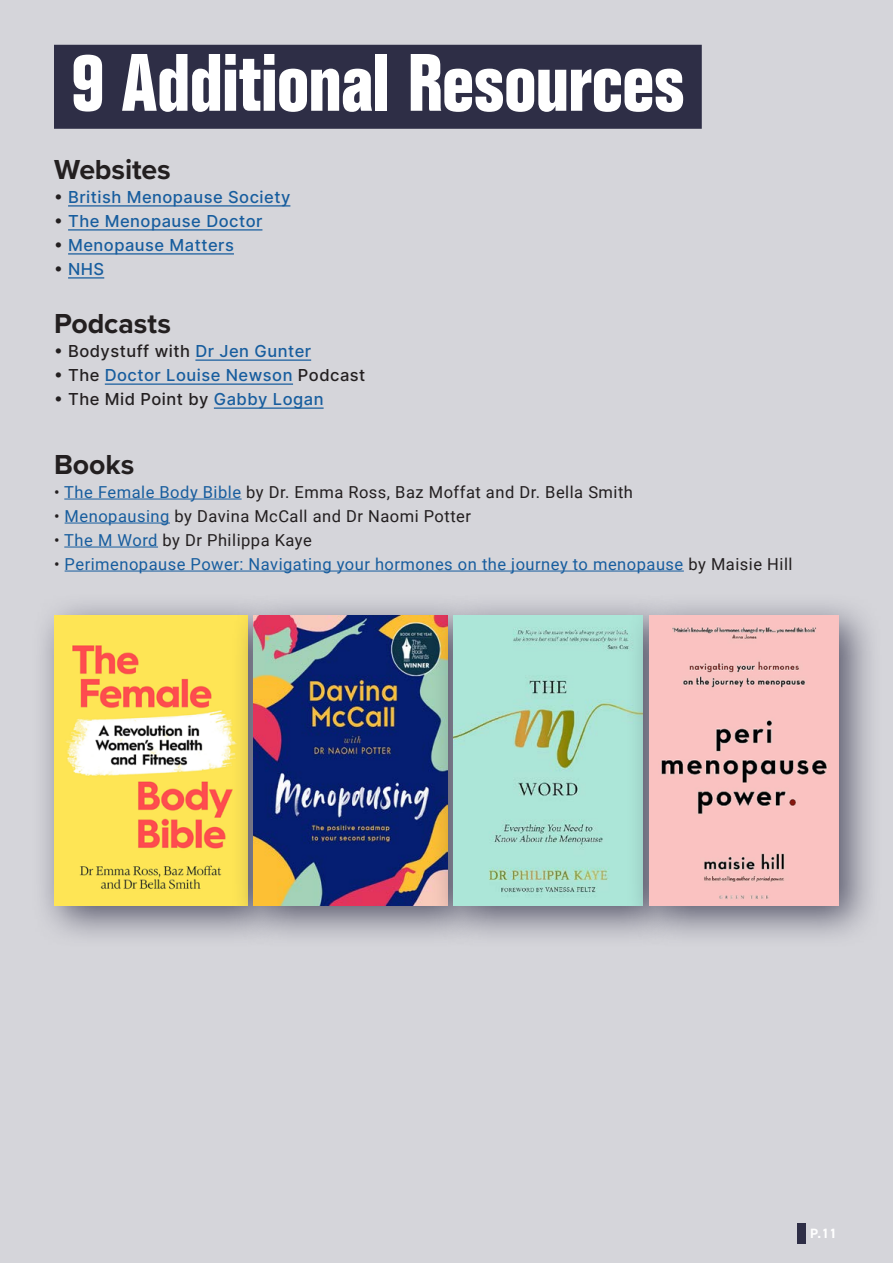
<style>
.page{position:relative;width:893px;height:1263px;background:#d5d5da}
.page>*{position:absolute;margin:0;border:0;box-sizing:border-box;transform-origin:0 0}
.t1{font:700 condensed 79.5px "Folio Std";letter-spacing:-.01em;color:#fff}
.t2{font:700 28.5px "Proxima Nova";letter-spacing:-.005em;color:#231f20}
.body{font:16.5px "Roboto";letter-spacing:.03em;color:#231f20}
.body-2{font:16.5px "Inter";letter-spacing:.03em;color:#175d9e}
.body-3{font:16.5px "Roboto";letter-spacing:.03em;color:#175d9e}
.body-4{font:16.5px "Inter";letter-spacing:.03em;color:#231f20}
.t3{font:700 13.5px "DIN2014";color:#fff}
.s1{color:#231f20}
.s2{color:#175d9e}
</style>
<div class="page">
<div style="left:54px;top:45px;width:648px;height:84px;background:#2e2e46"></div>
<hr style="left:68px;top:205px;width:222px;height:2px;background:#175d9e">
<hr style="left:68px;top:229px;width:194px;height:2px;background:#175d9e">
<hr style="left:68px;top:253px;width:166px;height:2px;background:#175d9e">
<hr style="left:68px;top:277px;width:36px;height:2px;background:#175d9e">
<hr style="left:195px;top:359px;width:116px;height:2px;background:#175d9e">
<hr style="left:105px;top:383px;width:188px;height:2px;background:#175d9e">
<hr style="left:214px;top:407px;width:110px;height:2px;background:#175d9e">
<hr style="left:64px;top:499px;width:178px;height:1px;background:#175d9e">
<hr style="left:65px;top:523px;width:105px;height:1px;background:#175d9e">
<hr style="left:64px;top:547px;width:94px;height:1px;background:#175d9e">
<hr style="left:65px;top:571px;width:619px;height:1px;background:#175d9e">
<div style="left:31px;top:592px;width:261px;height:357px;background:#2e2e46;opacity:.75"></div>
<img style="left:54px;top:615px;width:177px;height:290px">
<div style="left:231px;top:592px;width:260px;height:357px;background:#2e2e46;opacity:.75"></div>
<img style="left:254px;top:615px;width:176px;height:290px">
<div style="left:430px;top:592px;width:257px;height:357px;background:#2e2e46;opacity:.75"></div>
<img style="left:454px;top:615px;width:172px;height:290px">
<div style="left:626px;top:592px;width:257px;height:357px;background:#2e2e46;opacity:.75"></div>
<img style="left:649px;top:615px;width:190px;height:290px">
<div style="left:797px;top:1224px;width:9px;height:20px;background:#2e2e46"></div>
<p class="t1" style="left:71px;top:39px;width:615px">9 Additional Resources</p>
<h2 class="t2" style="left:54px;top:148px;width:118px">Websites</h2>
<p class="body-2" style="left:54px;top:185px;width:238px"><span class="s1">•</span> British Menopause Society</p>
<p class="body-2" style="left:54px;top:209px;width:210px"><span class="s1">•</span> The Menopause Doctor</p>
<p class="body-2" style="left:54px;top:233px;width:181px"><span class="s1">•</span> Menopause Matters</p>
<p class="body-2" style="left:54px;top:257px;width:52px"><span class="s1">•</span> NHS</p>
<h2 class="t2" style="left:54px;top:303px;width:118px">Podcasts</h2>
<p class="body-4" style="left:54px;top:339px;width:259px">• Bodystuff with <span class="s2">Dr Jen Gunter</span></p>
<p class="body-2" style="left:54px;top:363px;width:313px"><span class="s1">• The</span> Doctor Louise Newson <span class="s1">Podcast</span></p>
<p class="body-4" style="left:54px;top:387px;width:271px">• The Mid Point by <span class="s2">Gabby Logan</span></p>
<h2 class="t2" style="left:54px;top:443px;width:82px">Books</h2>
<p class="body" style="left:54px;top:480px;width:581px">• <span class="s2">The Female Body Bible</span> by Dr. Emma Ross, Baz Moffat and Dr. Bella Smith</p>
<p class="body" style="left:54px;top:504px;width:419px">• <span class="s2">Menopausing</span> by Davina McCall and Dr Naomi Potter</p>
<p class="body" style="left:54px;top:528px;width:259px">• <span class="s2">The M Word</span> by Dr Philippa Kaye</p>
<p class="body-3" style="left:54px;top:552px;width:740px"><span class="s1">•</span> Perimenopause Power: Navigating your hormones on the journey to menopause <span class="s1">by Maisie Hill</span></p>
<p class="t3" style="left:810px;top:1225px;width:28px">P.11</p>
</div>
